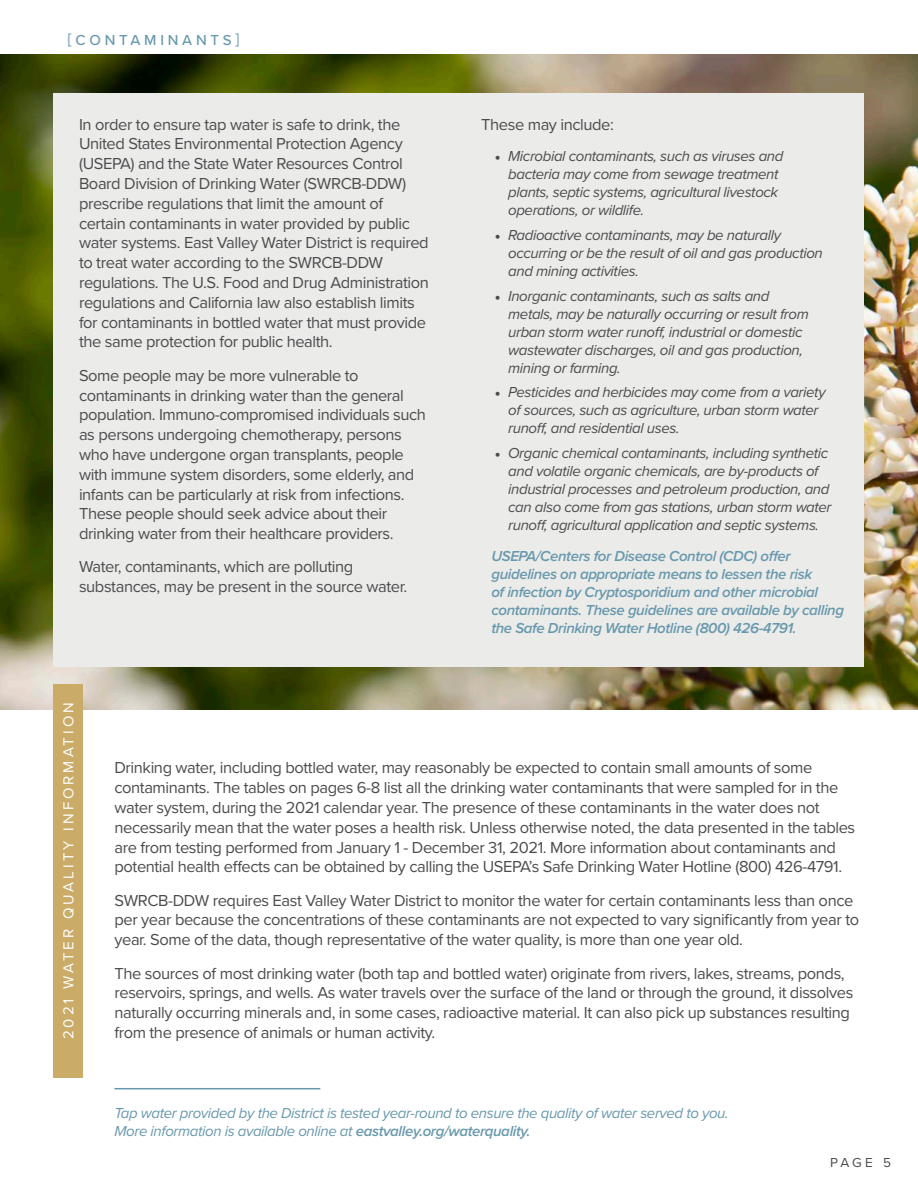
<style>
.page{position:relative;width:918px;height:1188px;background:#fff}
.page>*{position:absolute;margin:0;border:0;box-sizing:border-box;transform-origin:0 0}
.t1{font:16.5px/19.8px "Proxima Nova";letter-spacing:-.025em;color:#4b4c4d}
.t2{font:italic 15px/18px "Proxima Nova";letter-spacing:-.025em;color:#4b4c4d}
.t3{font:italic 600 15px/18px "Proxima Nova";letter-spacing:-.025em;color:#6898ad}
.t4{font:italic 15px/18px "Proxima Nova";letter-spacing:-.025em;color:#6898ad}
.t5{font:15px "Proxima Nova";letter-spacing:.2em;color:#fff}
.t6{font:500 15px "Proxima Nova";letter-spacing:.25em;color:#6898ad}
.t7{font:13.5px "Proxima Nova";color:#4b4c4d}
.s1{font-family:"Minion Pro";font-style:normal}
.s2{font-weight:600}
</style>
<div class="page">
<img style="left:0;top:54px;width:918px;height:656px">
<div style="left:53px;top:93px;width:811px;height:573px;background:#ebece9"></div>
<div style="left:53px;top:685px;width:29px;height:393px;background:#caac68"></div>
<hr style="left:114px;top:1088px;width:206px;height:1px;background:#6898ad">
<p class="t6" style="left:68px;top:28px;width:173px">[CONTAMINANTS]</p>
<p class="t1" style="left:79px;top:114px;width:351px">In order to ensure tap water is safe to drink, the United States Environmental Protection Agency (USEPA) and the State Water Resources Control Board Division of Drinking Water (SWRCB-DDW) prescribe regulations that limit the amount of certain contaminants in water provided by public water systems. East Valley Water District is required to treat water according to the SWRCB-DDW regulations. The U.S. Food and Drug Administration regulations and California law also establish limits for contaminants in bottled water that must provide the same protection for public health.</p>
<p class="t1" style="left:79px;top:365px;width:349px">Some people may be more vulnerable to contaminants in drinking water than the general population. Immuno-compromised individuals such as persons undergoing chemotherapy, persons who have undergone organ transplants, people with immune system disorders, some elderly, and infants can be particularly at risk from infections.<br>These people should seek advice about their drinking water from their healthcare providers.</p>
<p class="t1" style="left:79px;top:556px;width:330px">Water, contaminants, which are polluting substances, may be present in the source water.</p>
<p class="t1" style="left:481px;top:114px;width:134px">These may include:</p>
<p class="t2" style="left:508px;top:147px;width:277px;text-indent:-14px"><span class="s1">•</span> Microbial contaminants, such as viruses and bacteria may come from sewage treatment plants, septic systems, agricultural livestock operations, or wildlife.</p>
<p class="t2" style="left:508px;top:225px;width:316px;text-indent:-14px"><span class="s1">•</span> Radioactive contaminants, may be naturally occurring or be the result of oil and gas production and mining activities.</p>
<p class="t2" style="left:508px;top:286px;width:302px;text-indent:-14px"><span class="s1">•</span> Inorganic contaminants, such as salts and metals, may be naturally occurring or result from urban storm water runoff, industrial or domestic wastewater discharges, oil and gas production, mining or farming.</p>
<p class="t2" style="left:508px;top:383px;width:319px;text-indent:-14px"><span class="s1">•</span> Pesticides and herbicides may come from a variety of sources, such as agriculture, urban storm water runoff, and residential uses.</p>
<p class="t2" style="left:508px;top:444px;width:325px;text-indent:-14px"><span class="s1">•</span> Organic chemical contaminants, including synthetic and volatile organic chemicals, are by-products of industrial processes and petroleum production, and can also come from gas stations, urban storm water runoff, agricultural application and septic systems.</p>
<p class="t3" style="left:491px;top:547px;width:354px">USEPA/Centers for Disease Control (CDC) offer guidelines on appropriate means to lessen the risk<br>of infection by Cryptosporidium and other microbial contaminants. These guidelines are available by calling the Safe Drinking Water Hotline (800) 426-4791.</p>
<p class="t5" style="left:57px;top:1039px;width:339px;rotate:-90deg">2021 WATER QUALITY INFORMATION</p>
<p class="t1" style="left:114px;top:757px;width:742px">Drinking water, including bottled water, may reasonably be expected to contain small amounts of some contaminants. The tables on pages 6-8 list all the drinking water contaminants that were sampled for in the water system, during the 2021 calendar year. The presence of these contaminants in the water does not necessarily mean that the water poses a health risk. Unless otherwise noted, the data presented in the tables are from testing performed from January 1 - December 31, 2021. More information about contaminants and potential health effects can be obtained by calling the USEPA’s Safe Drinking Water Hotline (800) 426-4791.</p>
<p class="t1" style="left:114px;top:890px;width:746px">SWRCB-DDW requires East Valley Water District to monitor the water for certain contaminants less than once per year because the concentrations of these contaminants are not expected to vary significantly from year to year. Some of the data, though representative of the water quality, is more than one year old.</p>
<p class="t1" style="left:114px;top:962px;width:740px">The sources of most drinking water (both tap and bottled water) originate from rivers, lakes, streams, ponds, reservoirs, springs, and wells. As water travels over the surface of the land or through the ground, it dissolves naturally occurring minerals and, in some cases, radioactive material. It can also pick up substances resulting from the presence of animals or human activity.</p>
<p class="t4" style="left:114px;top:1103px;width:616px">Tap water provided by the District is tested year-round to ensure the quality of water served to you.<br>More information is available online at <span class="s2">eastvalley.org/waterquality.</span></p>
<p class="t7" style="left:830px;top:1152px;width:62px">PAGE 5</p>
</div>
